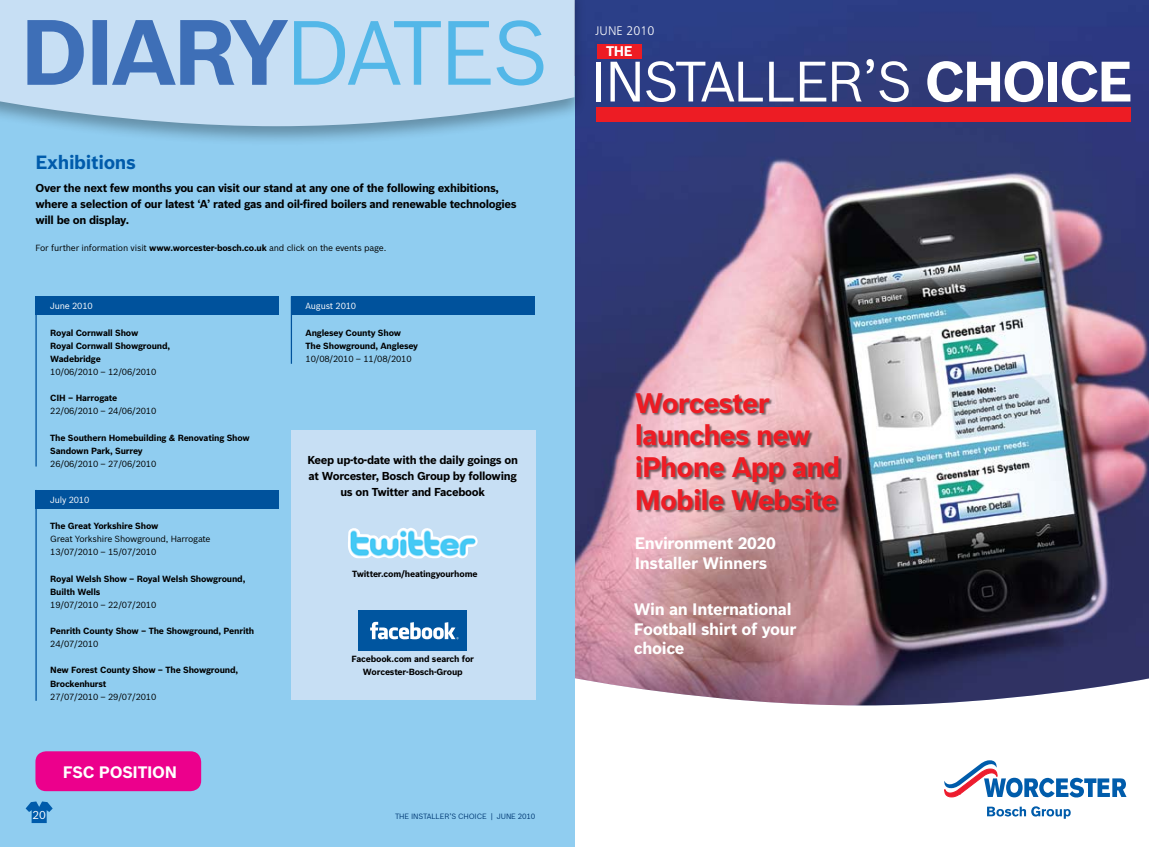
<style>
.page{position:relative;width:1149px;height:847px;background:#fff}
.page>*{position:absolute;margin:0;border:0;box-sizing:border-box;transform-origin:0 0}
.t1{font:55.62px "Bosch Sans";letter-spacing:-.04em;color:#fff}
.t2{font:700 27.62px/32.2px "Bosch Sans";letter-spacing:-.03em;color:#ed1c24}
.t3{font:700 18.75px "Bosch Sans";letter-spacing:-.02em;color:#005bab}
.t4{font:700 16.25px/19.5px "Bosch Sans";letter-spacing:-.02em;color:#fff}
.t5{font:700 13.75px "Bosch Sans";color:#fff}
.t6{font:12.5px "Humanist 777 BT Light B";color:#fff}
.t7{font:700 11.25px/16.2px "Bosch Sans";letter-spacing:-.03em;color:#000}
.t8{font:11.25px "Bosch Sans";color:#fff}
.t9{font:700 8.75px/13.1px "Bosch Sans";letter-spacing:-.02em;color:#000}
.t10{font:8.75px/13.1px "Bosch Sans";letter-spacing:-.02em;color:#000}
.t11{font:8.75px "Bosch Sans";letter-spacing:-.02em;color:#fff}
.t12{font:7.5px "Bosch Sans";letter-spacing:-.02em;color:#003974}
.s1{font-weight:700}
</style>
<div class="page">
<img style="left:574px;top:0;width:574px;height:705px">
<div style="left:0;top:77px;width:574px;height:770px;background:#90cdf0"></div>
<div style="left:291px;top:431px;width:244px;height:269px;background:#c7dff4"></div>
<svg style="left:26px;top:801px;width:27px;height:22px"></svg>
<div style="left:0;top:0;width:585px;height:146px;background:#000;opacity:.3"></div>
<svg style="left:0;top:0;width:574px;height:126px;background:#bcd8ee"></svg>
<svg style="left:294px;top:20px;width:249px;height:66px;background:#a3d2f0"></svg>
<svg style="left:27px;top:20px;width:261px;height:65px;background:#7fa4d4"></svg>
<svg style="left:944px;top:760px;width:182px;height:38px"></svg>
<svg style="left:987px;top:806px;width:83px;height:13px"></svg>
<div style="left:635px;top:394px;width:206px;height:120px;background:#000;opacity:.5"></div>
<div style="left:596px;top:44px;width:45px;height:15px;background:#ed1c24"></div>
<div style="left:596px;top:107px;width:534px;height:14px;background:#ed1c24"></div>
<img style="left:348px;top:528px;width:129px;height:31px">
<div style="left:358px;top:610px;width:109px;height:41px;background:#00559f"></div>
<svg style="left:370px;top:622px;width:88px;height:17px"></svg>
<hr style="left:35px;top:296px;width:2px;height:170px;background:#00529c">
<div style="left:35px;top:296px;width:244px;height:19px;background:#00529c"></div>
<div style="left:35px;top:751px;width:166px;height:40px;background:#ec008c;border-radius:11px"></div>
<hr style="left:35px;top:490px;width:2px;height:211px;background:#00529c">
<div style="left:35px;top:490px;width:244px;height:18px;background:#00529c"></div>
<hr style="left:291px;top:296px;width:1px;height:68px;background:#00529c">
<div style="left:291px;top:296px;width:243px;height:19px;background:#00529c"></div>
<h3 class="t3" style="left:35px;top:151px;width:102px">Exhibitions</h3>
<p class="t7" style="left:35px;top:180px;width:482px">Over the next few months you can visit our stand at any one of the following exhibitions, where a selection of our latest ‘A’ rated gas and oil-fired boilers and renewable technologies will be on display.</p>
<p class="t10" style="left:35px;top:241px;width:352px">For further information visit <span class="s1">www.worcester-bosch.co.uk</span> and click on the events page.</p>
<p class="t11" style="left:50px;top:301px;width:44px">June 2010</p>
<p class="t9" style="left:50px;top:326px;width:121px">Royal Cornwall Show<br>Royal Cornwall Showground,<br>Wadebridge</p>
<p class="t10" style="left:50px;top:365px;width:107px">10/06/2010 – 12/06/2010</p>
<p class="t9" style="left:50px;top:391px;width:69px">CIH – H arrogate</p>
<p class="t10" style="left:50px;top:404px;width:107px">22/06/2010 – 24/06/2010</p>
<p class="t9" style="left:50px;top:431px;width:201px">The Southern Homebuilding &amp; Renovating Show<br>Sandown Park, Surrey</p>
<p class="t10" style="left:50px;top:457px;width:107px">26/06/2010 – 27/06/2010</p>
<p class="t11" style="left:50px;top:494px;width:40px">July 2010</p>
<p class="t9" style="left:50px;top:519px;width:110px">The Great Yorkshire Show</p>
<p class="t10" style="left:50px;top:532px;width:162px">Great Yorkshire Showground, H arrogate<br>13/07/2010 – 15/07/2010</p>
<p class="t9" style="left:50px;top:572px;width:196px">Royal Welsh Show – Royal Welsh Showground,<br>Builth Wells</p>
<p class="t10" style="left:50px;top:598px;width:107px">19/07/2010 – 22/07/2010</p>
<p class="t9" style="left:50px;top:624px;width:205px">Penrith County Show – The Showground, Penrith</p>
<p class="t10" style="left:50px;top:637px;width:50px">24/07/2010</p>
<p class="t9" style="left:50px;top:663px;width:189px">New Forest County Show – The Showground,<br>Brockenhurst</p>
<p class="t10" style="left:50px;top:690px;width:107px">27/07/2010 – 29/07/2010</p>
<p class="t8" style="left:32px;top:807px;width:15px">20</p>
<h3 class="t4" style="left:63px;top:761px;width:116px">FSC POSITION</h3>
<p class="t11" style="left:305px;top:301px;width:52px">August 2010</p>
<p class="t9" style="left:305px;top:326px;width:114px">Anglesey County Show<br>The Showground, Anglesey</p>
<p class="t10" style="left:305px;top:352px;width:107px">10/08/2010 – 11/08/2010</p>
<p class="t7" style="left:307px;top:451px;width:212px;text-align:center">Keep up-to-date with the daily goings on at Worcester, Bosch Group by following us on Twitter and Facebook</p>
<p class="t9" style="left:352px;top:567px;width:127px">Twitter.com/heatingyourhome</p>
<p class="t9" style="left:351px;top:652px;width:124px;text-align:center">Facebook.com and search for<br>Worcester-Bosch-Group</p>
<p class="t12" style="left:378px;top:811px;width:108px">The Installer’s Choice | Oct</p>
<p class="t12" style="left:495px;top:811px;width:22px">ober</p>
<p class="t12" style="left:526px;top:811px;width:10px">07</p>
<p class="t12" style="left:395px;top:811px;width:142px">The Installer’s Choice | JUNE 2010</p>
<h3 class="t6" style="left:595px;top:23px;width:60px">JUNE 2010</h3>
<h1 class="t1" style="left:590px;top:47px;width:444px">Installer’s <span class="s1">Choice</span></h1>
<h3 class="t5" style="left:605px;top:43px;width:28px">THE</h3>
<h2 class="t2" style="left:634px;top:386px;width:207px">Worcester launches new iPhone App and<br>Mobile Website</h2>
<h3 class="t4" style="left:634px;top:533px;width:143px">Environment 2020<br>Installer Winners</h3>
<h3 class="t4" style="left:633px;top:599px;width:164px">Win an International<br>Football shirt of your choice</h3>
</div>
